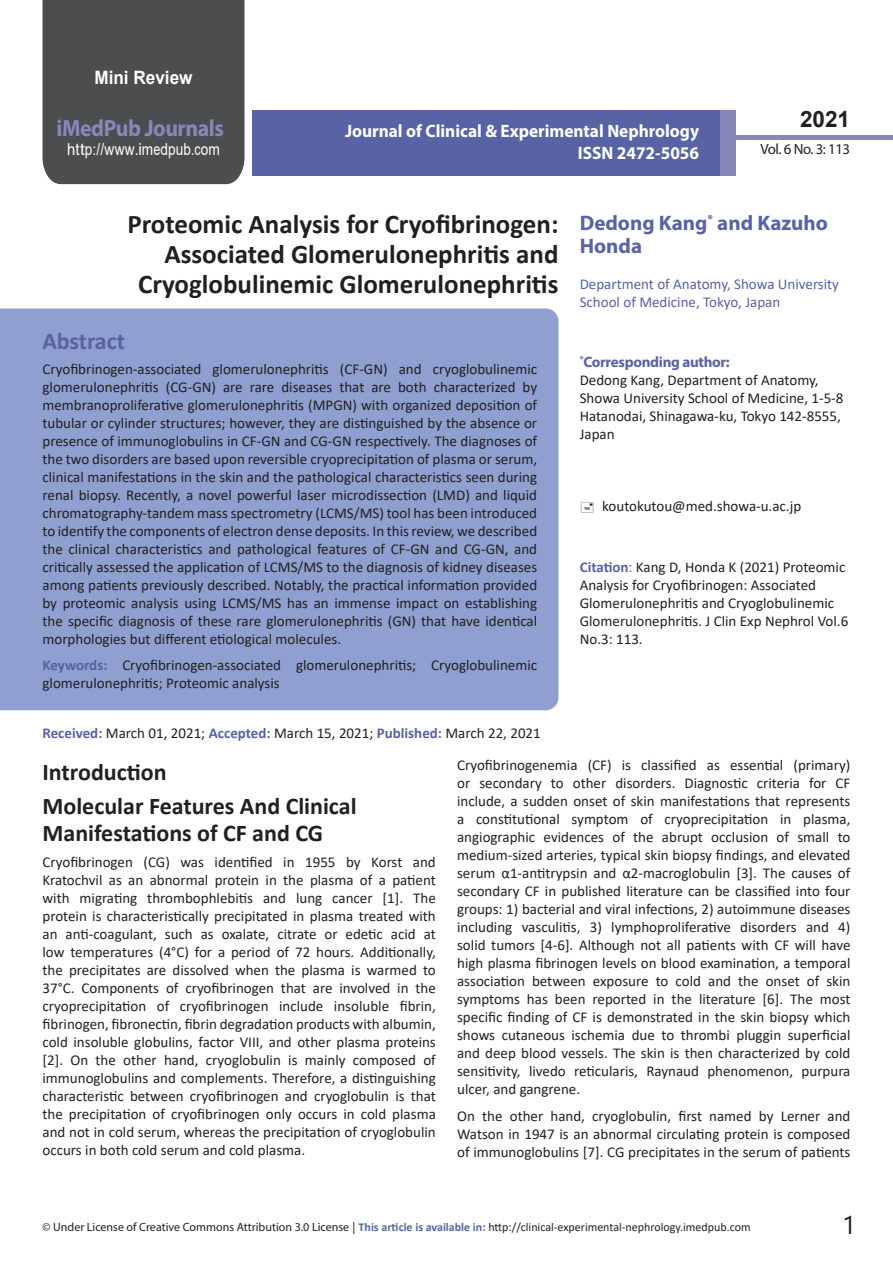
<style>
.page{position:relative;width:893px;height:1263px;background:#fff}
.page>*{position:absolute;margin:0;border:0;box-sizing:border-box;transform-origin:0 0}
.t1{font:700 27px/29.7px "Calibri";color:#231f20;text-align:right}
.t2{font:25.5px "Nirmala UI";color:#231f20}
.side-heading{font:700 24px/26.4px "Calibri";color:#231f20}
.t3{font:700 24px "Calibri";letter-spacing:-.005em;color:#5862a4}
.t4{font:700 23.4px "Myriad Pro";letter-spacing:-.02em;color:#8688ba;scale:.93 1}
.t5{font:700 22.5px "Arial";color:#231f20}
.endnote_text{font:700 21px/23.4px "Myriad Pro";color:#5862a4}
.t6{font:700 18.45px "Arial";color:#fff;scale:.93 1}
.t7{font:700 18px/21.6px "Myriad Pro";color:#fff;text-align:right;scale:.96 1}
.t8{font:16.5px "Arial";letter-spacing:.01em;color:#fff;scale:.89 1}
.Body_Text_First_Inde{font:15px/18px "Calibri";color:#231f20;text-align:justify}
.endnote_text-2{font:15px/18px "Calibri";color:#231f20}
.endnote_text-3{font:15px/18px "Calibri";color:#5862a4}
.t9{font:700 15px "Myriad Pro";letter-spacing:-.02em;color:#5862a4}
.t10{font:14.85px "Myriad Pro";letter-spacing:-.03em;color:#231f20}
.t11{font:12px "Myriad Pro";color:#231f20}
.s1{font-family:"Calibri"}
.s2{font-weight:700;color:#5962a2}
.s3{font-weight:700;color:#5862a4}
.s4{color:#5862a4}
.s5{font-family:"Nirmala UI"}
.s6{font-family:"Calibri";font-weight:700;color:#5862a4}
</style>
<div class="page">
<div style="left:43px;top:0;width:201px;height:184px;background:#4c4d4f"></div>
<div style="left:736px;top:135px;width:157px;height:5px;background:#8688ba"></div>
<div style="left:252px;top:110px;width:469px;height:66px;background:#5862a4"></div>
<div style="left:720px;top:110px;width:16px;height:66px;background:#8688ba"></div>
<div style="left:0;top:308px;width:558px;height:402px;background:#8e9fd0"></div>
<p class="t6" style="left:94px;top:64px;width:107px">Mini Review</p>
<h3 class="t4" style="left:57px;top:113px;width:181px">iMedPub Journals</h3>
<p class="t8" style="left:67px;top:138px;width:173px">http://www<span class="s1">.</span>imedpub<span class="s1">.</span>com</p>
<p class="t7" style="left:345px;top:120px;width:370px">Journal of Clinical &amp; Experimental Nephrology<br>ISSN 2472-5056</p>
<h3 class="t5" style="left:800px;top:104px;width:52px">2021</h3>
<p class="t10" style="left:760px;top:140px;width:91px">Vol. 6 No. 3: 113</p>
<p class="t1" style="left:127px;top:209px;width:433px">Proteomic Analysis for Cryofibrinogen:<br>Associated Glomerulonephritis and<br>Cryoglobulinemic Glomerulonephritis</p>
<p class="endnote_text" style="left:580px;top:210px;width:250px">Dedong Kang<sup>*</sup> and Kazuho<br>Honda</p>
<p class="endnote_text-3" style="left:580px;top:275px;width:261px">Department of Anatomy, Showa University<br>School of Medicine, Tokyo, Japan</p>
<p class="t3" style="left:43px;top:324px;width:84px">Abstract</p>
<p class="Body_Text_First_Inde" style="left:43px;top:359px;width:496px">Cryofibrinogen-associated glomerulonephritis (CF-GN) and cryoglobulinemic glomerulonephritis (CG-GN) are rare diseases that are both characterized by membranoproliferative glomerulonephritis (MPGN) with organized deposition of tubular or cylinder structures; however, they are distinguished by the absence or presence of immunoglobulins in CF-GN and CG-GN respectively. The diagnoses of the two disorders are based upon reversible cryoprecipitation of plasma or serum, clinical manifestations in the skin and the pathological characteristics seen during renal biopsy. Recently, a novel powerful laser microdissection (LMD) and liquid chromatography-tandem mass spectrometry (LCMS/MS) tool has been introduced to identify the components of electron dense deposits. In this review, we described the clinical characteristics and pathological features of CF-GN and CG-GN, and critically assessed the application of LCMS/MS to the diagnosis of kidney diseases among patients previously described. Notably, the practical information provided by proteomic analysis using LCMS/MS has an immense impact on establishing the specific diagnosis of these rare glomerulonephritis (GN) that have identical morphologies but different etiological molecules.</p>
<p class="Body_Text_First_Inde" style="left:43px;top:656px;width:496px"><span class="s2">Keywords:</span> Cryofibrinogen-associated glomerulonephritis; Cryoglobulinemic glomerulonephritis; Proteomic analysis</p>
<p class="Body_Text_First_Inde" style="left:43px;top:724px;width:500px"><span class="s3">Received:</span> March 01, 2021; <span class="s3">Accepted:</span> March 15, 2021; <span class="s3">Published:</span> March 22, 2021</p>
<p class="side-heading" style="left:43px;top:758px;width:126px">Introduction</p>
<p class="side-heading" style="left:43px;top:793px;width:316px">Molecular Features And Clinical<br>Manifestations of CF and CG</p>
<p class="Body_Text_First_Inde" style="left:43px;top:853px;width:395px">Cryofibrinogen (CG) was identified in 1955 by Korst and Kratochvil as an abnormal protein in the plasma of a patient with migrating thrombophlebitis and lung cancer [1]. The protein is characteristically precipitated in plasma treated with an anti-coagulant, such as oxalate, citrate or edetic acid at low temperatures (4°C) for a period of 72 hours. Additionally, the precipitates are dissolved when the plasma is warmed to 37°C. Components of cryofibrinogen that are involved in the cryoprecipitation of cryofibrinogen include insoluble fibrin, fibrinogen, fibronectin, fibrin degradation products with albumin, cold insoluble globulins, factor VIII, and other plasma proteins [2]. On the other hand, cryoglobulin is mainly composed of immunoglobulins and complements. Therefore, a distinguishing characteristic between cryofibrinogen and cryoglobulin is that the precipitation of cryofibrinogen only occurs in cold plasma and not in cold serum, whereas the precipitation of cryoglobulin occurs in both cold serum and cold plasma.</p>
<p class="t9" style="left:580px;top:352px;width:152px"><sup>*</sup>Corresponding author:</p>
<p class="Body_Text_First_Inde" style="left:580px;top:371px;width:265px;text-align:left">Dedong Kang, Department of Anatomy,<br>Showa University School of Medicine, 1-5-8<br>Hatanodai, Shinagawa-ku, Tokyo 142-8555,<br>Japan</p>
<p class="Body_Text_First_Inde" style="left:602px;top:497px;width:200px">koutokutou@med.showa-u.ac.jp</p>
<p class="endnote_text-2" style="left:580px;top:557px;width:270px"><span class="s3">Citation</span><span class="s4">:</span> Kang D, Honda K (2021) Proteomic Analysis for Cryofibrinogen: Associated Glomerulonephritis and Cryoglobulinemic Glomerulonephritis. J Clin Exp Nephrol Vol.6<br>No.3: 113.</p>
<p class="Body_Text_First_Inde" style="left:457px;top:756px;width:395px">Cryofibrinogenemia (CF) is classified as essential (primary) or secondary to other disorders. Diagnostic criteria for CF include, a sudden onset of skin manifestations that represents a constitutional symptom of cryoprecipitation in plasma, angiographic evidences of the abrupt occlusion of small to medium-sized arteries, typical skin biopsy findings, and elevated serum α1-antitrypsin and α2-macroglobulin [3]. The causes of secondary CF in published literature can be classified into four groups: 1) bacterial and viral infections, 2) autoimmune diseases including vasculitis, 3) lymphoproliferative disorders and 4) solid tumors [4-6]. Although not all patients with CF will have high plasma fibrinogen levels on blood examination, a temporal association between exposure to cold and the onset of skin symptoms has been reported in the literature [6]. The most specific finding of CF is demonstrated in the skin biopsy which shows cutaneous ischemia due to thrombi pluggin superficial and deep blood vessels. The skin is then characterized by cold sensitivity, livedo reticularis, Raynaud phenomenon, purpura ulcer, and gangrene.</p>
<p class="Body_Text_First_Inde" style="left:457px;top:1106px;width:395px">On the other hand, cryoglobulin, first named by Lerner and Watson in 1947 is an abnormal circulating protein is composed of immunoglobulins [7]. CG precipitates in the serum of patients</p>
<p class="t11" style="left:43px;top:1219px;width:710px">© Under License of Creative Commons Attribution 3.0 License <span class="s5">|</span> <span class="s6">This article is available in:</span> <span class="s1">http://clinical-experimental-nephrology.imedpub.com</span></p>
<h2 class="t2" style="left:842px;top:1204px;width:15px">1</h2>
</div>
